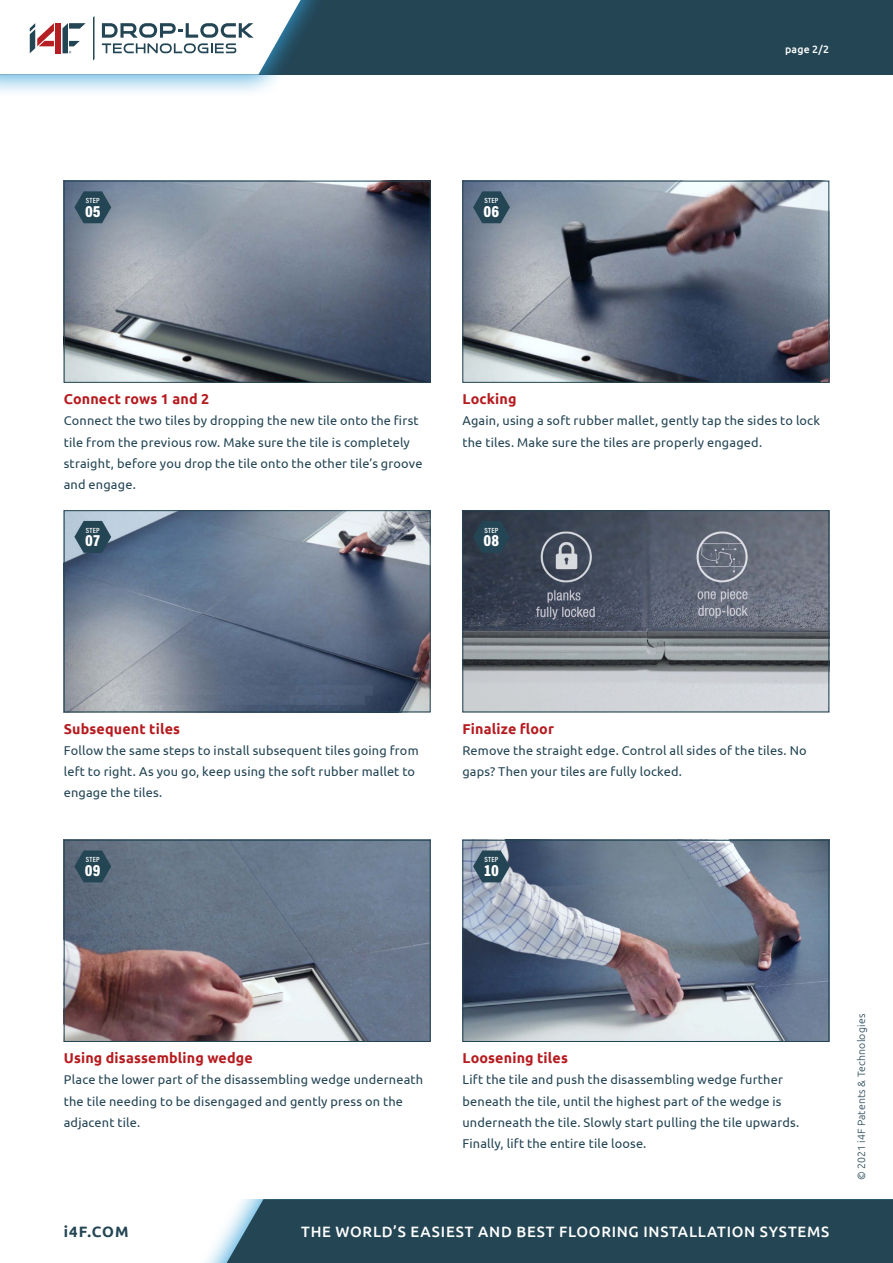
<style>
.page{position:relative;width:893px;height:1263px;background:#fff}
.page>*{position:absolute;margin:0;border:0;box-sizing:border-box;transform-origin:0 0}
.t1{font:900 16.5px "Acumin Pro Cond";color:#fff}
.t2{font:500 15px "Ubuntu";letter-spacing:.05em;color:#fff}
.t3{font:700 15px "Ubuntu";letter-spacing:.065em;color:#234554}
.t4{font:700 14.25px "Ubuntu";letter-spacing:.01em;color:#b61c20}
.t5{font:12.75px/21.3px "Ubuntu";letter-spacing:.015em;color:#234554}
.t6{font:300 10.5px "Ubuntu";letter-spacing:.02em;color:#234554}
.t7{font:500 10.5px "Ubuntu";color:#fff}
.t8{font:600 7.5px "Acumin Pro Cond";letter-spacing:.03em;color:#fff}
</style>
<div class="page">
<div style="left:227px;top:1199px;width:666px;height:64px;background:#234554"></div>
<img style="left:464px;top:183px;width:363px;height:198px">
<div style="left:462px;top:181px;width:367px;height:202px;border:1px solid #234554"></div>
<svg style="left:473px;top:191px;width:37px;height:32px"></svg>
<img style="left:464px;top:512px;width:363px;height:198px">
<div style="left:462px;top:510px;width:367px;height:202px;border:1px solid #234554"></div>
<svg style="left:473px;top:521px;width:37px;height:32px"></svg>
<img style="left:66px;top:512px;width:363px;height:198px">
<div style="left:64px;top:510px;width:367px;height:202px;border:1px solid #234554"></div>
<svg style="left:74px;top:521px;width:37px;height:32px"></svg>
<img style="left:66px;top:183px;width:363px;height:198px">
<div style="left:64px;top:181px;width:367px;height:202px;border:1px solid #234554"></div>
<svg style="left:74px;top:191px;width:37px;height:32px"></svg>
<img style="left:66px;top:842px;width:363px;height:198px">
<div style="left:64px;top:840px;width:367px;height:202px;border:1px solid #234554"></div>
<svg style="left:74px;top:850px;width:37px;height:32px"></svg>
<img style="left:464px;top:842px;width:363px;height:198px">
<div style="left:462px;top:840px;width:367px;height:202px;border:1px solid #234554"></div>
<svg style="left:473px;top:850px;width:37px;height:32px"></svg>
<div style="left:0;top:0;width:893px;height:74px;background:#234554"></div>
<div style="left:0;top:0;width:330px;height:96px;background:#34a0d9;opacity:.9"></div>
<svg style="left:0;top:0;width:301px;height:74px;background:#dbdfe2"></svg>
<p class="t8" style="left:86px;top:196px;width:15px">STEP</p>
<p class="t1" style="left:85px;top:200px;width:17px">05</p>
<p class="t8" style="left:485px;top:196px;width:15px">STEP</p>
<p class="t1" style="left:484px;top:200px;width:17px">06</p>
<p class="t7" style="left:785px;top:43px;width:46px">page 2/2</p>
<p class="t4" style="left:64px;top:390px;width:147px">Connect rows 1 and 2</p>
<p class="t5" style="left:64px;top:410px;width:360px">Connect the two tiles by dropping the new tile onto the first tile from the previous row. Make sure the tile is completely straight, before you drop the tile onto the other tile’s groove and engage.</p>
<p class="t8" style="left:86px;top:525px;width:15px">STEP</p>
<p class="t1" style="left:85px;top:530px;width:17px">07</p>
<p class="t4" style="left:462px;top:390px;width:56px">Locking</p>
<p class="t5" style="left:462px;top:410px;width:359px">Again, using a soft rubber mallet, gently tap the sides to lock the tiles. Make sure the tiles are properly engaged.</p>
<p class="t8" style="left:485px;top:525px;width:15px">STEP</p>
<p class="t1" style="left:484px;top:530px;width:17px">08</p>
<p class="t4" style="left:64px;top:720px;width:118px">Subsequent tiles</p>
<p class="t5" style="left:64px;top:739px;width:356px">Follow the same steps to install subsequent tiles going from left to right. As you go, keep using the soft rubber mallet to engage the tiles.</p>
<p class="t8" style="left:86px;top:855px;width:15px">STEP</p>
<p class="t1" style="left:85px;top:859px;width:17px">09</p>
<p class="t4" style="left:462px;top:720px;width:93px">Finalize floor</p>
<p class="t5" style="left:462px;top:739px;width:346px">Remove the straight edge. Control all sides of the tiles. No gaps? Then your tiles are fully locked.</p>
<p class="t8" style="left:485px;top:855px;width:15px">STEP</p>
<p class="t1" style="left:484px;top:859px;width:17px">10</p>
<p class="t4" style="left:64px;top:1049px;width:190px">Using disassembling wedge</p>
<p class="t5" style="left:64px;top:1069px;width:361px">Place the lower part of the disassembling wedge underneath the tile needing to be disengaged and gently press on the adjacent tile.</p>
<p class="t4" style="left:462px;top:1049px;width:107px">Loosening tiles</p>
<p class="t5" style="left:462px;top:1069px;width:338px">Lift the tile and push the disassembling wedge further beneath the tile, until the highest part of the wedge is underneath the tile. Slowly start pulling the tile upwards.<br>Finally, lift the entire tile loose.</p>
<p class="t3" style="left:64px;top:1222px;width:66px">i4F.COM</p>
<p class="t2" style="left:301px;top:1222px;width:529px">THE WORLD’S EASIEST AND BEST FLOORING INSTALLATION SYSTEMS</p>
<p class="t6" style="left:855px;top:1180px;width:168px;rotate:-90deg">© 2021 i4F Patents &amp; Technologies</p>
</div>
